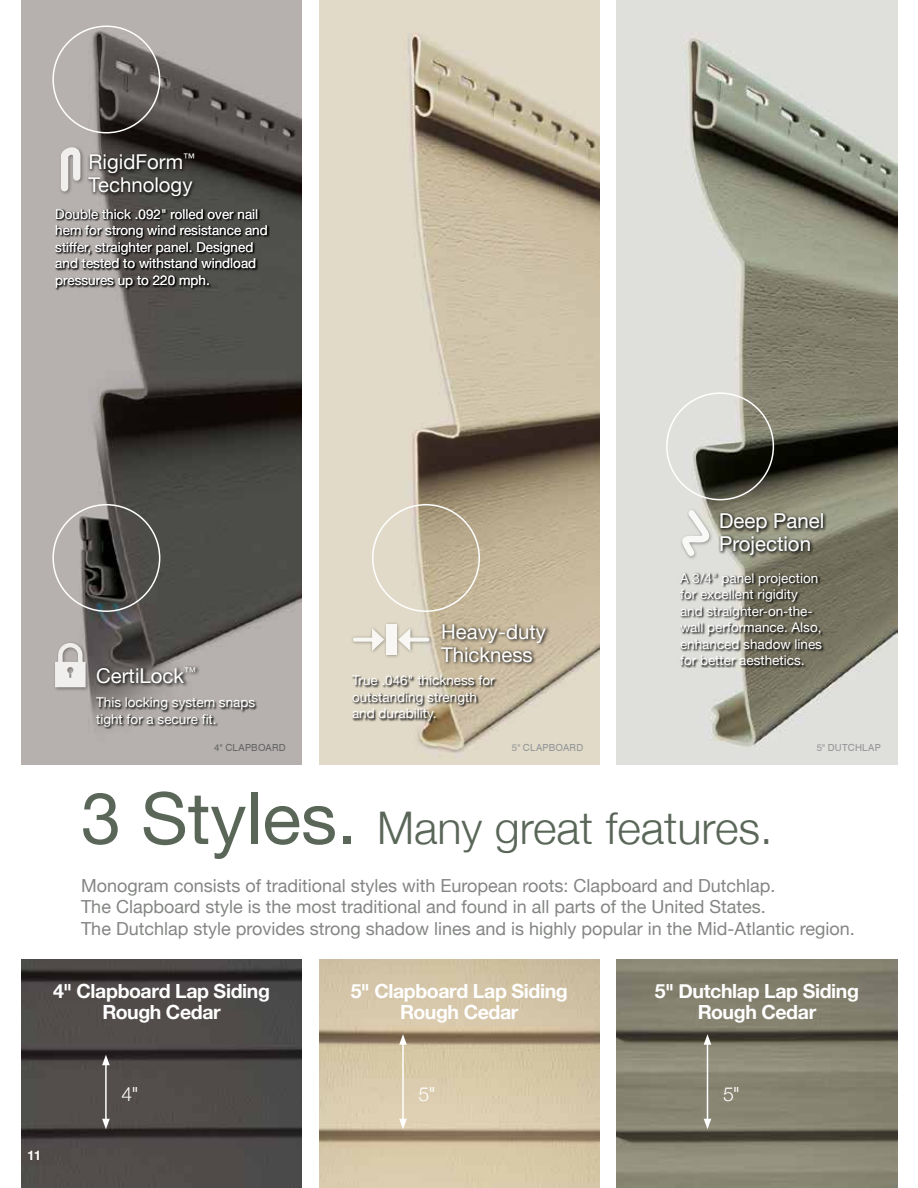
<style>
.page{position:relative;width:918px;height:1188px;background:#fff}
.page>*{position:absolute;margin:0;border:0;box-sizing:border-box;transform-origin:0 0}
.t1{font:300 45px "Helvetica Neue";color:#596658}
.t2{font:20.4px/23px "Helvetica Neue";color:#fff}
.t3{font:700 19.5px/21px "Helvetica Neue";letter-spacing:-.02em;color:#fff;text-align:center}
.t4{font:300 19.5px "Helvetica Neue";color:#fff}
.t5{font:18px/21.6px "Helvetica Neue";color:#838683}
.t6{font:13.5px/16.5px "Helvetica Neue";color:#fff}
.t7{font:700 13.5px "Swiss 721 BT";color:#fff}
.t8{font:9.75px "Swiss 721 BT";letter-spacing:.025em;color:#939598}
.t9{font:9.75px "Swiss 721 BT";letter-spacing:.025em;color:#636466}
.s1{font-weight:400;font-size:72px}
</style>
<div class="page">
<img style="left:21px;top:0;width:281px;height:765px">
<img style="left:319px;top:0;width:280px;height:765px">
<img style="left:617px;top:0;width:280px;height:765px">
<svg style="left:55px;top:209px;width:215px;height:81px;background:#4d4b49"></svg>
<svg style="left:95px;top:697px;width:163px;height:32px;background:#928e8b"></svg>
<div style="left:52px;top:26px;width:108px;height:108px;border:2px solid #fff;border-radius:50%"></div>
<div style="left:52px;top:504px;width:108px;height:108px;border:2px solid #fff;border-radius:50%"></div>
<svg style="left:439px;top:622px;width:111px;height:45px;background:#a39780"></svg>
<svg style="left:718px;top:511px;width:109px;height:48px;background:#717061"></svg>
<div style="left:372px;top:504px;width:108px;height:108px;border:2px solid #fff;border-radius:50%"></div>
<div style="left:666px;top:392px;width:108px;height:108px;border:2px solid #fff;border-radius:50%"></div>
<img style="left:21px;top:959px;width:281px;height:229px">
<img style="left:319px;top:959px;width:280px;height:229px">
<img style="left:617px;top:959px;width:280px;height:229px">
<svg style="left:86px;top:151px;width:113px;height:49px;background:#464441"></svg>
<svg style="left:94px;top:665px;width:106px;height:23px;background:#736f6d"></svg>
<svg style="left:351px;top:675px;width:147px;height:49px;background:#b2a996"></svg>
<svg style="left:679px;top:573px;width:145px;height:95px;background:#848378"></svg>
<hr style="left:105px;top:1063px;width:2px;height:58px;background:#fff">
<svg style="left:102px;top:1055px;width:8px;height:10px"></svg>
<svg style="left:102px;top:1119px;width:8px;height:10px"></svg>
<hr style="left:402px;top:1042px;width:2px;height:79px;background:#fff">
<svg style="left:399px;top:1034px;width:8px;height:11px"></svg>
<svg style="left:399px;top:1119px;width:8px;height:10px"></svg>
<hr style="left:707px;top:1042px;width:1px;height:79px;background:#fff">
<svg style="left:704px;top:1034px;width:7px;height:11px"></svg>
<svg style="left:704px;top:1119px;width:7px;height:10px"></svg>
<div style="left:680px;top:508px;width:34px;height:52px;background:#dfe0db"></div>
<svg style="left:676px;top:508px;width:38px;height:51px"></svg>
<div style="left:350px;top:622px;width:84px;height:37px;background:#000;opacity:.44"></div>
<div style="left:386px;top:624px;width:10px;height:31px;background:#f9f7f4"></div>
<svg style="left:355px;top:638px;width:17px;height:4px"></svg>
<svg style="left:372px;top:628px;width:12px;height:23px"></svg>
<svg style="left:410px;top:638px;width:18px;height:4px"></svg>
<svg style="left:398px;top:628px;width:12px;height:23px"></svg>
<div style="left:53px;top:641px;width:37px;height:51px;background:#000;opacity:.44"></div>
<svg style="left:55px;top:643px;width:31px;height:44px"></svg>
<div style="left:59px;top:145px;width:26px;height:51px;background:#b4afac"></div>
<svg style="left:57px;top:147px;width:27px;height:48px"></svg>
<h2 class="t2" style="left:89px;top:151px;width:108px">RigidForm<sup>™<br></sup>Technology</h2>
<p class="t6" style="left:55px;top:207px;width:214px">Double thick .092" rolled over nail hem for strong wind resistance and stiffer, straighter panel. Designed and tested to withstand windload pressures up to 220 mph.</p>
<p class="t6" style="left:69px;top:240px;width:5px">f</p>
<h2 class="t2" style="left:96px;top:665px;width:101px">CertiLock<sup>™</sup></h2>
<p class="t6" style="left:96px;top:695px;width:161px">This locking system snaps tight for a secure fit.</p>
<h2 class="t2" style="left:441px;top:621px;width:107px">Heavy-duty<br>Thickness</h2>
<p class="t6" style="left:352px;top:673px;width:144px">True .046" thickness for outstanding strength and durability.</p>
<h2 class="t2" style="left:719px;top:511px;width:107px">Deep Panel<br>Projection</h2>
<p class="t6" style="left:680px;top:571px;width:144px">A 3/4" panel projection for excellent rigidity and straighter-on-the&shy;wall performance. Also, enhanced shadow lines for better aesthetics.</p>
<p class="t9" style="left:214px;top:741px;width:73px">4" CLAPBOARD</p>
<p class="t8" style="left:512px;top:741px;width:73px">5" CLAPBOARD</p>
<p class="t8" style="left:817px;top:741px;width:66px">5" DUTCHLAP</p>
<h1 class="t1" style="left:81px;top:792px;width:693px"><span class="s1">3 Styles.</span> Many great features.</h1>
<p class="t5" style="left:81px;top:876px;width:775px">Monogram consists of traditional styles with European roots: Clapboard and Dutchlap.<br>The Clapboard style is the most traditional and found in all parts of the United States.<br>The Dutchlap style provides strong shadow lines and is highly popular in the Mid-Atlantic region.</p>
<h3 class="t3" style="left:53px;top:981px;width:218px">4" Clapboard Lap Siding<br>Rough Cedar</h3>
<h3 class="t3" style="left:351px;top:981px;width:218px">5" Clapboard Lap Siding<br>Rough Cedar</h3>
<h3 class="t3" style="left:655px;top:981px;width:206px">5" Dutchlap Lap Siding<br>Rough Cedar</h3>
<p class="t7" style="left:27px;top:1147px;width:16px">11</p>
<h3 class="t4" style="left:122px;top:1079px;width:19px">4"</h3>
<h3 class="t4" style="left:419px;top:1079px;width:19px">5"</h3>
<h3 class="t4" style="left:723px;top:1079px;width:19px">5"</h3>
</div>
